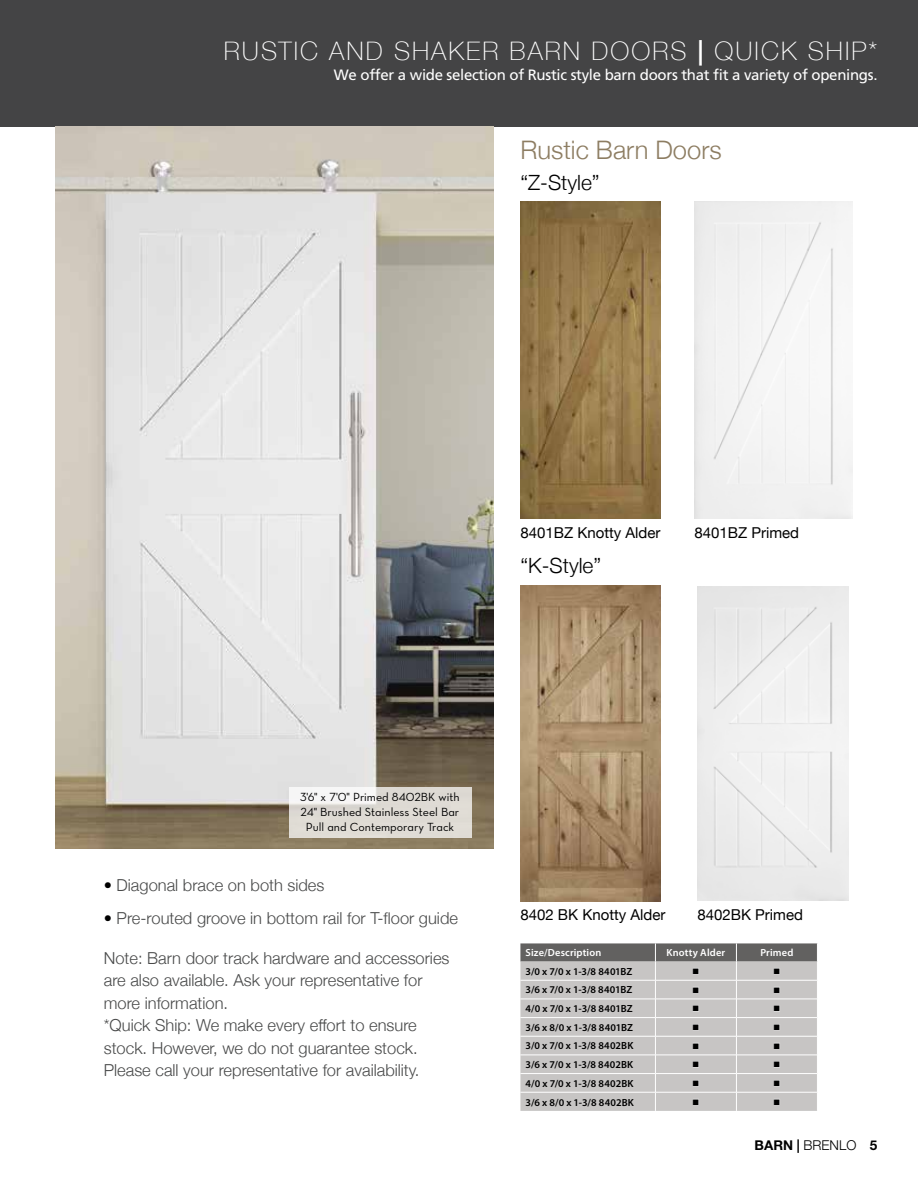
<style>
.page{position:relative;width:918px;height:1188px;background:#fff}
.page>*{position:absolute;margin:0;border:0;box-sizing:border-box;transform-origin:0 0}
.t1{font:100 25.5px "Helvetica Neue";letter-spacing:.08em;color:#fff}
.t2{font:300 25.5px "Helvetica Neue";color:#8d7d62}
.t3{font:300 21px "Helvetica Neue";color:#000}
.t4{font:300 16.5px/22.5px "Helvetica Neue";color:#494a4a}
.t5{font:15px "Frutiger LT Std";letter-spacing:-.02em;color:#fff}
.t6{font:15px "Helvetica Neue";color:#000}
.t7{font:700 13.5px "Helvetica Neue LT Std";color:#000}
.t8{font:12px/15px "Neutra Text Book Alt";color:#000;text-align:center}
.t9{font:600 10.35px/18.8px "Myriad Pro";letter-spacing:.015em;color:#000}
.t10{font:600 10.35px "Myriad Pro";letter-spacing:.015em;color:#fff}
.s1{font-weight:500}
.s2{color:#000}
.s3{font-family:"Helvetica Neue";font-weight:300}
</style>
<div class="page">
<div style="left:0;top:0;width:918px;height:126px;background:#444445"></div>
<img style="left:55px;top:127px;width:438px;height:721px">
<div style="left:697px;top:586px;width:152px;height:315px;background:#ededed"></div>
<div style="left:694px;top:202px;width:158px;height:316px;background:#f3f3f3"></div>
<svg style="left:289px;top:787px;width:182px;height:51px;fill:#dfdbd5"></svg>
<img style="left:520px;top:585px;width:140px;height:317px">
<img style="left:520px;top:202px;width:140px;height:316px">
<svg style="left:520px;top:943px;width:298px;height:168px;background:#bfbdbc"></svg>
<h1 class="t1" style="left:224px;top:32px;width:655px">RUSTIC AND SHAKER BARN DOORS <span class="s1">|</span> QUICK SHIP*</h1>
<p class="t5" style="left:334px;top:66px;width:545px">We offer a wide selection of Rustic style barn doors that fit a variety of openings.</p>
<h1 class="t2" style="left:520px;top:129px;width:203px">Rustic Barn Doors</h1>
<p class="t3" style="left:520px;top:165px;width:81px">“Z-Style”</p>
<p class="t6" style="left:520px;top:522px;width:142px">8401BZ Knotty Alder</p>
<p class="t3" style="left:520px;top:549px;width:82px">“K-Style”</p>
<p class="t6" style="left:694px;top:522px;width:106px">8401BZ Primed</p>
<p class="t8" style="left:300px;top:789px;width:161px">3'6" x 7'0" Primed 8402BK with<br>24" Brushed Stainless Steel Bar<br>Pull and Contemporary Track</p>
<p class="t4" style="left:104px;top:872px;width:222px"><span class="s2">•</span> Diagonal brace on both sides</p>
<p class="t4" style="left:104px;top:906px;width:356px"><span class="s2">•</span> Pre-routed groove in bottom rail for T-floor guide</p>
<p class="t4" style="left:104px;top:945px;width:347px">Note: Barn door track hardware and accessories are also available. Ask your representative for more information.<br>*Quick Ship: We make every effort to ensure stock. However, we do not guarantee stock.<br>Please call your representative for availability.</p>
<p class="t6" style="left:520px;top:904px;width:147px">8402 BK Knotty Alder</p>
<p class="t6" style="left:697px;top:904px;width:107px">8402BK Primed</p>
<p class="t10" style="left:526px;top:946px;width:77px">Size/Description</p>
<p class="t10" style="left:667px;top:946px;width:60px">Knotty Alder</p>
<p class="t10" style="left:760px;top:946px;width:35px">Primed</p>
<p class="t9" style="left:526px;top:962px;width:110px">3/0 x 7/0 x 1-3/8 8401BZ<br>3/6 x 7/0 x 1-3/8 8401BZ<br>4/0 x 7/0 x 1-3/8 8401BZ<br>3/6 x 8/0 x 1-3/8 8401BZ<br>3/0 x 7/0 x 1-3/8 8402BK<br>3/6 x 7/0 x 1-3/8 8402BK<br>4/0 x 7/0 x 1-3/8 8402BK<br>3/6 x 8/0 x 1-3/8 8402BK</p>
<p class="t7" style="left:755px;top:1137px;width:124px">BARN | <span class="s3">BRENLO</span> 5</p>
</div>
